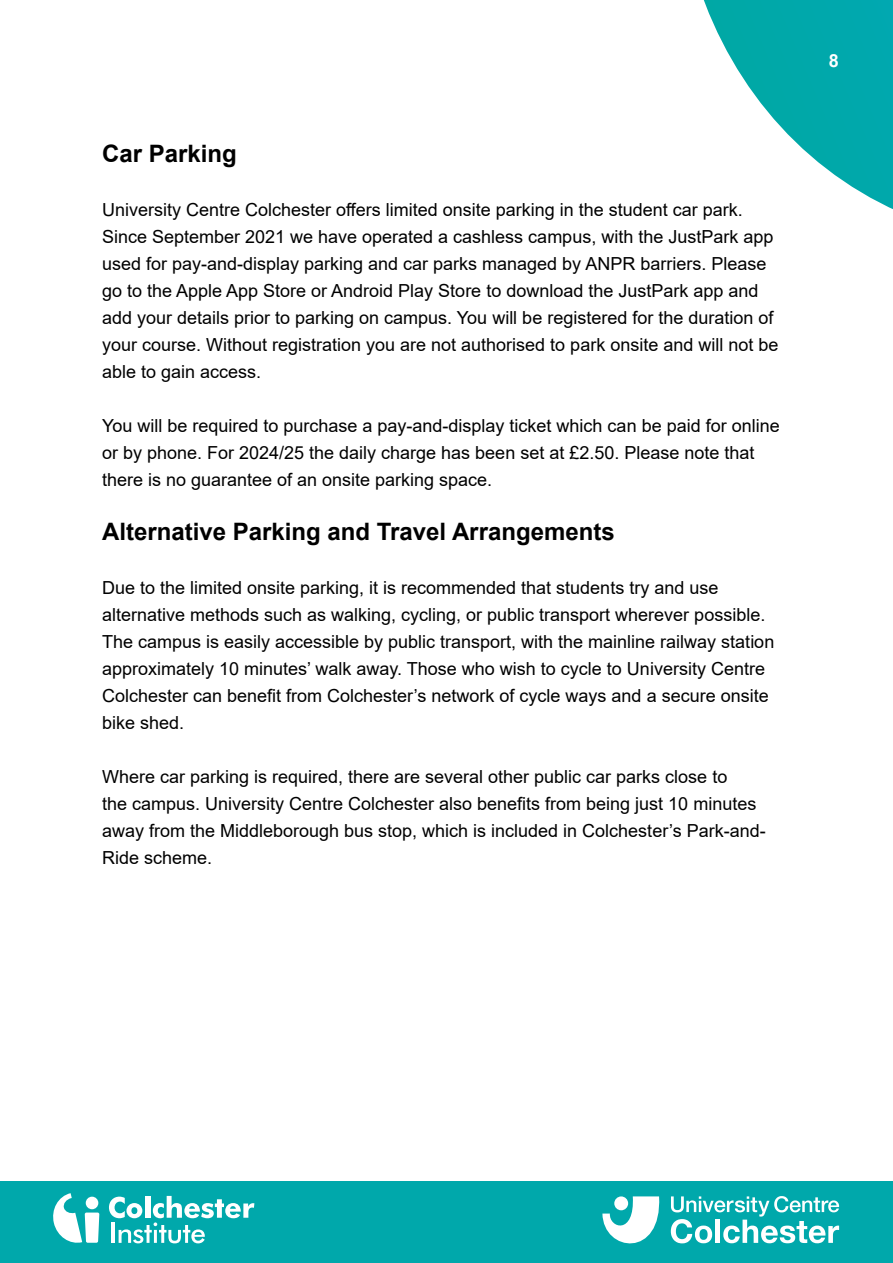
<style>
.page{position:relative;width:893px;height:1263px;background:#fff}
.page>*{position:absolute;margin:0;border:0;box-sizing:border-box;transform-origin:0 0}
.t1{font:700 24px "Arial";color:#000}
.t2{font:18px/27px "Arial";color:#000}
.t3{font:700 18px "Arial";color:#fff}
</style>
<div class="page">
<div style="left:0;top:1181px;width:893px;height:82px;background:#00a8ab"></div>
<svg style="left:602px;top:1196px;width:58px;height:47px"></svg>
<div style="left:614px;top:1196px;width:14px;height:14px;background:#fff;border-radius:50%"></div>
<svg style="left:671px;top:1196px;width:168px;height:47px"></svg>
<svg style="left:109px;top:1196px;width:145px;height:47px"></svg>
<svg style="left:53px;top:1193px;width:46px;height:50px"></svg>
<svg style="left:703px;top:0;width:190px;height:209px"></svg>
<h1 class="t1" style="left:102px;top:137px;width:136px">Car Parking</h1>
<p class="t2" style="left:102px;top:196px;width:678px">University Centre Colchester offers limited onsite parking in the student car park.<br>Since September 2021 we have operated a cashless campus, with the JustPark app used for pay-and-display parking and car parks managed by ANPR barriers. Please go to the Apple App Store or Android Play Store to download the JustPark app and add your details prior to parking on campus. You will be registered for the duration of your course. Without registration you are not authorised to park onsite and will not be able to gain access.</p>
<p class="t2" style="left:102px;top:412px;width:679px">You will be required to purchase a pay-and-display ticket which can be paid for online or by phone. For 2024/25 the daily charge has been set at £2.50. Please note that there is no guarantee of an onsite parking space.</p>
<h1 class="t1" style="left:102px;top:515px;width:514px">Alternative Parking and Travel Arrangements</h1>
<p class="t2" style="left:102px;top:574px;width:674px">Due to the limited onsite parking, it is recommended that students try and use alternative methods such as walking, cycling, or public transport wherever possible.<br>The campus is easily accessible by public transport, with the mainline railway station approximately 10 minutes’ walk away. Those who wish to cycle to University Centre Colchester can benefit from Colchester’s network of cycle ways and a secure onsite bike shed.</p>
<p class="t2" style="left:102px;top:763px;width:665px">Where car parking is required, there are several other public car parks close to<br>the campus. University Centre Colchester also benefits from being just 10 minutes away from the Middleborough bus stop, which is included in Colchester’s Park-and-Ride scheme.</p>
<p class="t3" style="left:829px;top:48px;width:12px">8</p>
</div>
